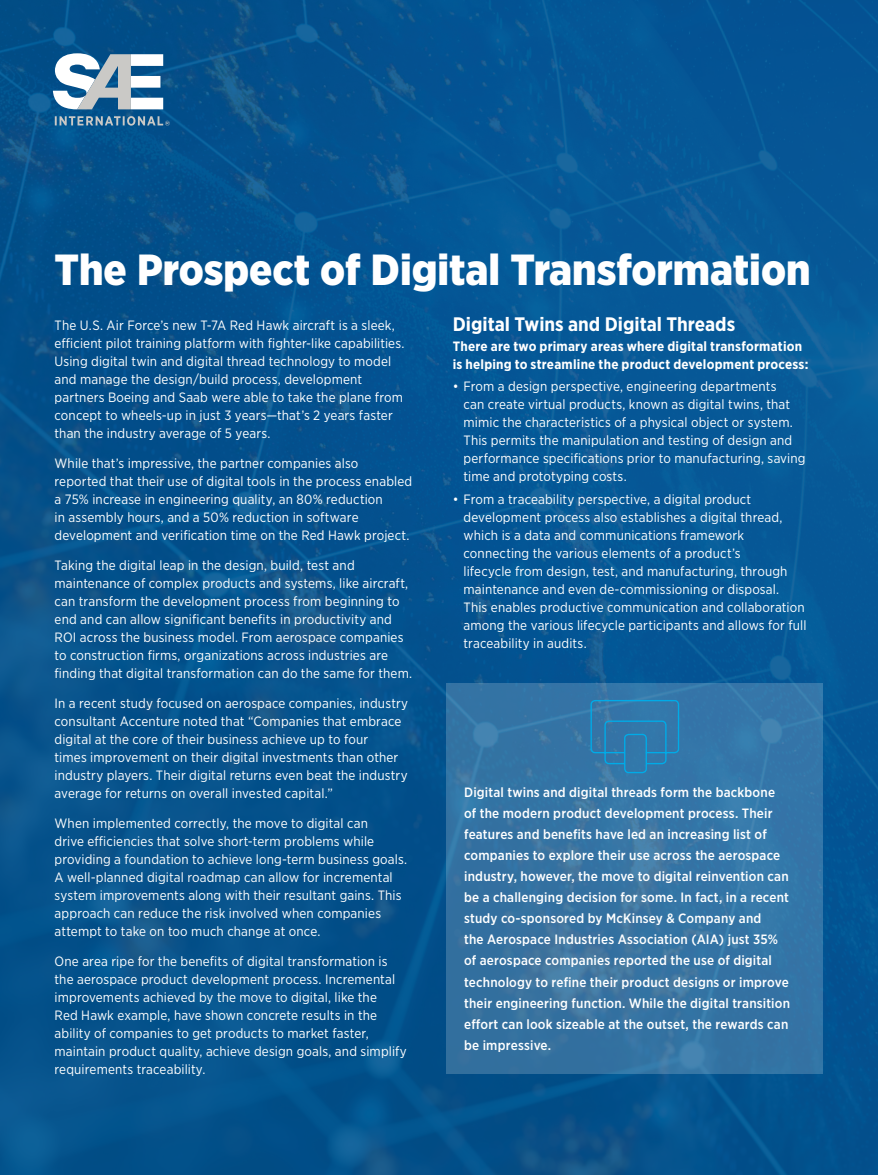
<style>
.page{position:relative;width:878px;height:1175px;background:#fff}
.page>*{position:absolute;margin:0;border:0;box-sizing:border-box;transform-origin:0 0}
.t1{font:900 43.5px "Gotham Narrow";color:#fff}
.t2{font:700 19.5px "Gotham Narrow";color:#fff}
.t3{font:13.5px/18px "Gotham Narrow";letter-spacing:.01em;color:#fff}
.t4{font:500 13.5px/21px "Gotham Narrow";letter-spacing:.015em;color:#fff}
.t5{font:700 13.5px/18px "Gotham Narrow";letter-spacing:.015em;color:#fff}
</style>
<div class="page">
<img style="left:0;top:0;width:878px;height:1174px">
<svg style="left:52px;top:53px;width:118px;height:73px"></svg>
<svg style="left:446px;top:683px;width:377px;height:391px;background:#3574a4"></svg>
<svg style="left:589px;top:699px;width:91px;height:75px;background:#2e7caf"></svg>
<hr style="left:877px;top:0;width:1px;height:284px;background:#fff">
<h1 class="t1" style="left:55px;top:241px;width:757px">The Prospect of Digital Transformation</h1>
<p class="t3" style="left:55px;top:316px;width:351px">The U.S. Air Force’s new T-7A Red Hawk aircraft is a sleek, efficient pilot training platform with fighter-like capabilities.<br>Using digital twin and digital thread technology to model and manage the design/build process, development partners Boeing and Saab were able to take the plane from concept to wheels-up in just 3 years—that’s 2 years faster than the industry average of 5 years.</p>
<p class="t3" style="left:55px;top:453px;width:359px">While that’s impressive, the partner companies also reported that their use of digital tools in the process enabled a 75% increase in engineering quality, an 80% reduction<br>in assembly hours, and a 50% reduction in software development and verification time on the Red Hawk project.</p>
<p class="t3" style="left:55px;top:555px;width:359px">Taking the digital leap in the design, build, test and maintenance of complex products and systems, like aircraft, can transform the development process from beginning to end and can allow significant benefits in productivity and ROI across the business model. From aerospace companies to construction firms, organizations across industries are finding that digital transformation can do the same for them.</p>
<p class="t3" style="left:55px;top:693px;width:355px">In a recent study focused on aerospace companies, industry consultant Accenture noted that “Companies that embrace digital at the core of their business achieve up to four<br>times improvement on their digital investments than other industry players. Their digital returns even beat the industry average for returns on overall invested capital.”</p>
<p class="t3" style="left:55px;top:813px;width:354px">When implemented correctly, the move to digital can<br>drive efficiencies that solve short-term problems while providing a foundation to achieve long-term business goals.<br>A well-planned digital roadmap can allow for incremental system improvements along with their resultant gains. This approach can reduce the risk involved when companies attempt to take on too much change at once.</p>
<p class="t3" style="left:55px;top:951px;width:354px">One area ripe for the benefits of digital transformation is the aerospace product development process. Incremental improvements achieved by the move to digital, like the<br>Red Hawk example, have shown concrete results in the ability of companies to get products to market faster, maintain product quality, achieve design goals, and simplify requirements traceability.</p>
<h2 class="t2" style="left:453px;top:312px;width:284px">Digital Twins and Digital Threads</h2>
<p class="t5" style="left:453px;top:337px;width:357px">There are two primary areas where digital transformation is helping to streamline the product development process:</p>
<p class="t3" style="left:463px;top:376px;width:343px;text-indent:-11px">• From a design perspective, engineering departments<br>can create virtual products, known as digital twins, that mimic the characteristics of a physical object or system.<br>This permits the manipulation and testing of design and performance specifications prior to manufacturing, saving time and prototyping costs.</p>
<p class="t3" style="left:463px;top:490px;width:344px;text-indent:-11px">• From a traceability perspective, a digital product development process also establishes a digital thread, which is a data and communications framework connecting the various elements of a product’s<br>lifecycle from design, test, and manufacturing, through maintenance and even de-commissioning or disposal.<br>This enables productive communication and collaboration among the various lifecycle participants and allows for full traceability in audits.</p>
<p class="t4" style="left:464px;top:782px;width:327px">Digital twins and digital threads form the backbone of the modern product development process. Their features and benefits have led an increasing list of companies to explore their use across the aerospace industry, however, the move to digital reinvention can be a challenging decision for some. In fact, in a recent study co-sponsored by McKinsey &amp; Company and<br>the Aerospace Industries Association (AIA) just 35% of aerospace companies reported the use of digital technology to refine their product designs or improve their engineering function. While the digital transition effort can look sizeable at the outset, the rewards can be impressive.</p>
</div>
